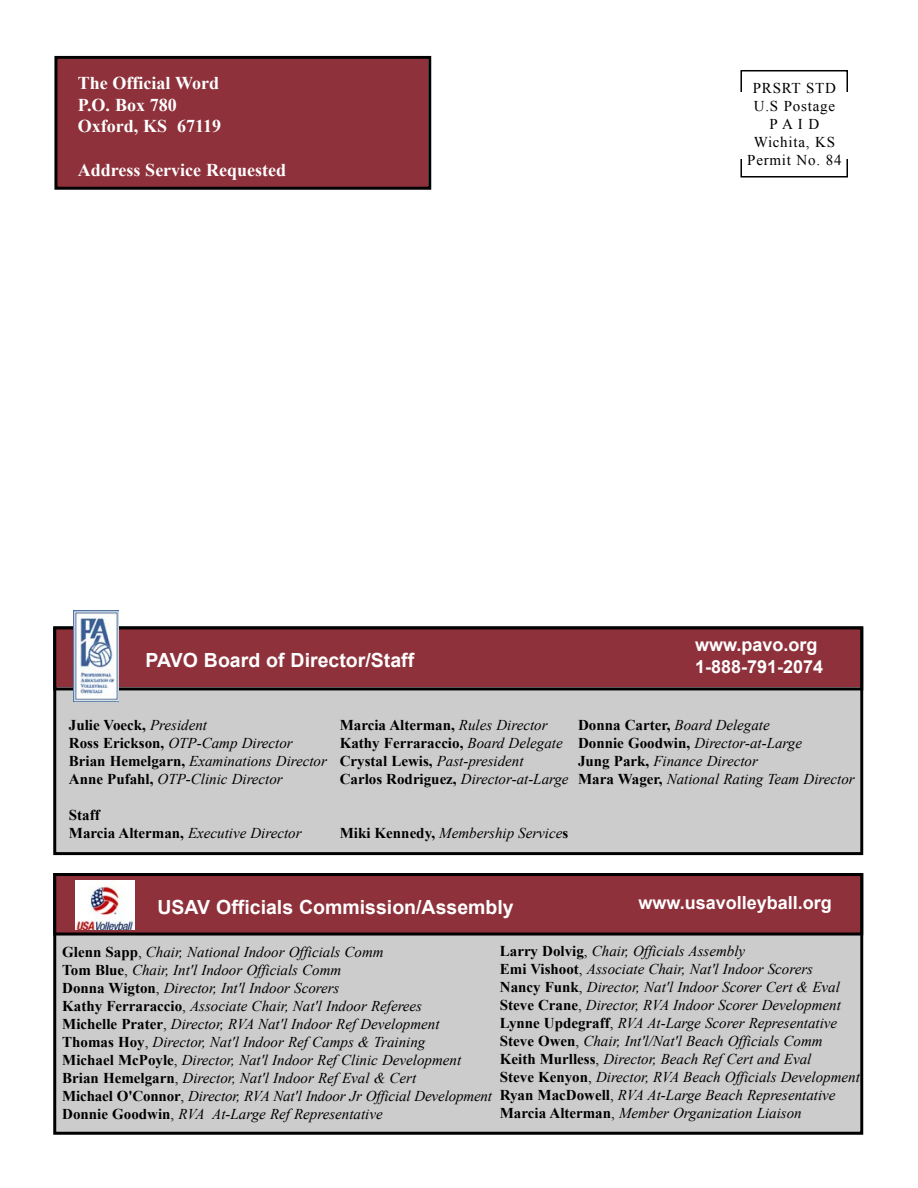
<style>
.page{position:relative;width:918px;height:1188px;background:#fff}
.page>*{position:absolute;margin:0;border:0;box-sizing:border-box;transform-origin:0 0}
.t1{font:700 19.5px "Arial";color:#fff}
.t2{font:700 18px/21.6px "Times New Roman";color:#fff}
.t3{font:700 18px/21.6px "Arial";color:#fff}
.t4{font:italic 15px/18px "Times New Roman";color:#000}
.t5{font:700 15px/18.3px "Times New Roman";color:#000}
.t6{font:15px/18px "Times New Roman";letter-spacing:.05em;color:#000;text-align:center}
.s1{font-weight:400;font-style:italic}
.s2{font-weight:700;font-style:normal}
.s3{font-style:normal}
</style>
<div class="page">
<div style="left:740px;top:70px;width:108px;height:108px;border:2px solid #000"></div>
<div style="left:740px;top:92px;width:108px;height:67px;background:#fff"></div>
<div style="left:57px;top:59px;width:371px;height:128px;background:#8e313b"></div>
<div style="left:54px;top:56px;width:377px;height:134px;border:3px solid #000"></div>
<div style="left:56px;top:629px;width:804px;height:223px;background:#ccc"></div>
<div style="left:53px;top:626px;width:810px;height:229px;border:3px solid #000"></div>
<div style="left:56px;top:629px;width:804px;height:58px;background:#8e313b"></div>
<div style="left:53px;top:626px;width:810px;height:64px;border:3px solid #000"></div>
<img style="left:74px;top:610px;width:45px;height:92px">
<div style="left:56px;top:876px;width:804px;height:256px;background:#ccc"></div>
<div style="left:53px;top:873px;width:810px;height:262px;border:3px solid #000"></div>
<div style="left:56px;top:876px;width:804px;height:57px;background:#8e313b"></div>
<div style="left:53px;top:873px;width:810px;height:63px;border:3px solid #000"></div>
<img style="left:76px;top:880px;width:58px;height:49px">
<p class="t2" style="left:78px;top:72px;width:145px">The Official Word<br>P.O. Box 780<br>Oxford, KS 67119</p>
<p class="t2" style="left:78px;top:159px;width:210px">Address Service Requested</p>
<p class="t6" style="left:747px;top:79px;width:96px">PRSRT STD<br>U.S Postage<br>P A I D<br>Wichita, KS<br>Permit No. 84</p>
<h1 class="t1" style="left:146px;top:649px;width:270px">PAVO Board of Director/Staff</h1>
<p class="t3" style="left:695px;top:634px;width:130px">www.pavo.org<br>1-888-791-2074</p>
<p class="t5" style="left:69px;top:716px;width:140px">Julie Voeck, <span class="s1">President</span></p>
<p class="t5" style="left:340px;top:716px;width:209px">Marcia Alterman, <span class="s1">Rules Director</span></p>
<p class="t4" style="left:578px;top:716px;width:193px"><span class="s2">Donna Carter,</span> Board Delegate</p>
<p class="t4" style="left:69px;top:734px;width:225px"><span class="s2">Ross Erickson,</span> OTP-Camp Director</p>
<p class="t4" style="left:69px;top:734px;width:735px;text-indent:271px"><span class="s2">Kathy Ferraraccio,</span> Board Delegate <span class="s2">Donnie Goodwin,</span> Director-at-Large<br><span class="s2">Brian Hemelgarn,</span> Examinations Director <span class="s2">Crystal Lewis,</span> Past-president</p>
<p class="t4" style="left:578px;top:752px;width:181px"><span class="s2">Jung Park,</span> Finance Director</p>
<p class="t4" style="left:69px;top:770px;width:215px"><span class="s2">Anne Pufahl,</span> OTP-Clinic Director</p>
<p class="t4" style="left:340px;top:770px;width:517px"><span class="s2">Carlos Rodriguez,</span> Director-at-Large <span class="s2">Mara Wager,</span> National Rating Team Director</p>
<p class="t5" style="left:69px;top:805px;width:234px">Staff<br>Marcia Alterman, <span class="s1">Executive Director</span></p>
<p class="t4" style="left:340px;top:824px;width:230px"><span class="s2">Miki Kennedy,</span> Membership Service<span class="s2">s</span></p>
<h1 class="t1" style="left:158px;top:896px;width:358px">USAV Officials Commission/Assembly</h1>
<p class="t3" style="left:638px;top:892px;width:195px">www.usavolleyball.org</p>
<p class="t4" style="left:62px;top:942px;width:431px"><span class="s2">Glenn Sapp</span><span class="s3">,</span> Chair, National Indoor Officials Comm<br><span class="s2">Tom Blue</span><span class="s3">,</span> Chair, Int'l Indoor Officials Comm<br><span class="s2">Donna Wigton</span><span class="s3">,</span> Director, Int'l Indoor Scorers<br><span class="s2">Kathy Ferraraccio</span><span class="s3">,</span> Associate Chair, Nat'l Indoor Referees<br><span class="s2">Michelle Prater</span><span class="s3">,</span> Director, RVA Nat'l Indoor Ref Development <span class="s2">Thomas Hoy</span><span class="s3">,</span> Director, Nat'l Indoor Ref Camps &amp; Training<br><span class="s2">Michael McPoyle</span><span class="s3">,</span> Director, Nat'l Indoor Ref Clinic Development <span class="s2">Brian Hemelgarn</span><span class="s3">,</span> Director, Nat'l Indoor Ref Eval &amp; Cert<br><span class="s2">Michael O'Connor</span><span class="s3">,</span> Director, RVA Nat'l Indoor Jr Official Development <span class="s2">Donnie Goodwin</span><span class="s3">,</span> RVA At-Large Ref Representative</p>
<p class="t4" style="left:500px;top:942px;width:362px"><span class="s2">Larry Dolvig</span><span class="s3">,</span> Chair, Officials Assembly<br><span class="s2">Emi Vishoot</span><span class="s3">,</span> Associate Chair, Nat'l Indoor Scorers<br><span class="s2">Nancy Funk</span><span class="s3">,</span> Director, Nat'l Indoor Scorer Cert &amp; Eval <span class="s2">Steve Crane</span><span class="s3">,</span> Director, RVA Indoor Scorer Development <span class="s2">Lynne Updegraff</span><span class="s3">,</span> RVA At-Large Scorer Representative <span class="s2">Steve Owen</span><span class="s3">,</span> Chair, Int'l/Nat'l Beach Officials Comm <span class="s2">Keith Murlless</span><span class="s3">,</span> Director, Beach Ref Cert and Eval<br><span class="s2">Steve Kenyon</span><span class="s3">,</span> Director, RVA Beach Officials Development <span class="s2">Ryan MacDowell</span><span class="s3">,</span> RVA At-Large Beach Representative <span class="s2">Marcia Alterman</span><span class="s3">,</span> Member Organization Liaison</p>
</div>
